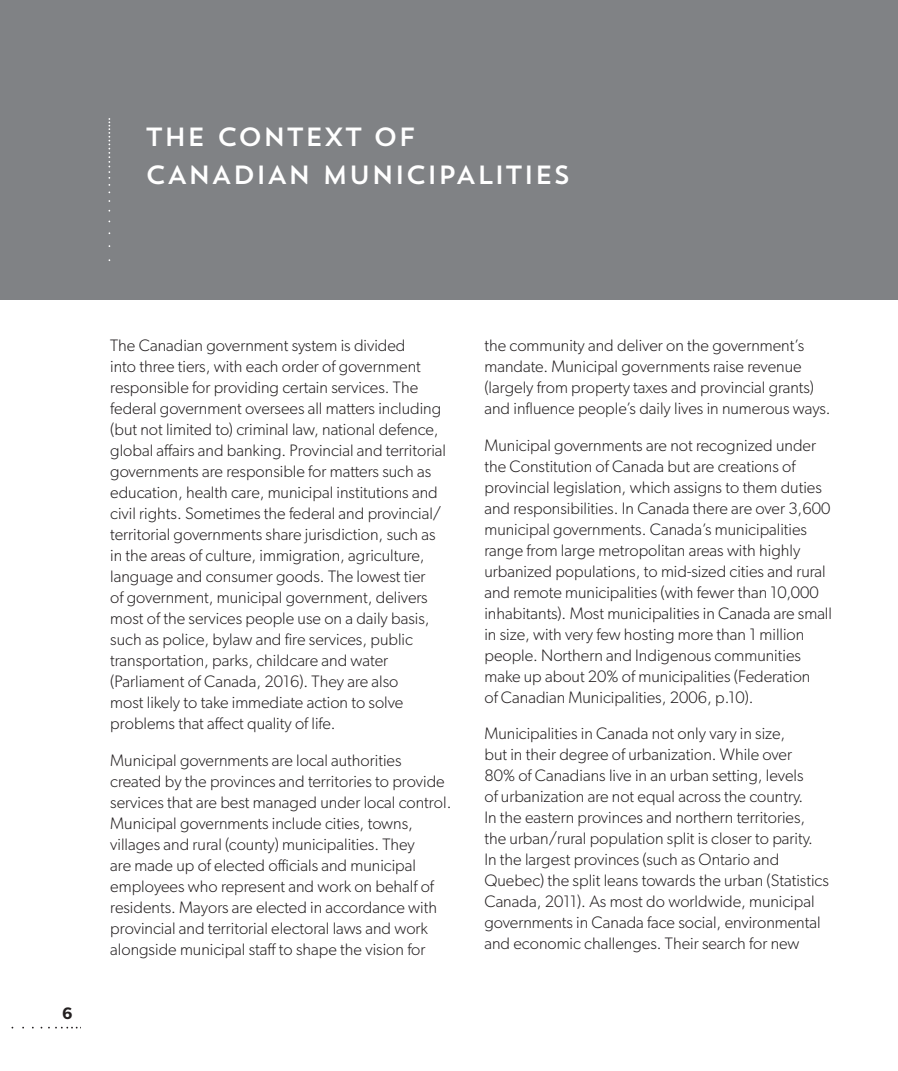
<style>
.page{position:relative;width:898px;height:1071px;background:#fff}
.page>*{position:absolute;margin:0;border:0;box-sizing:border-box;transform-origin:0 0}
.t1{font:26.25px/38.5px "Trend Sans One";color:#fff}
.t2{font:300 16.62px/21px "Gibson";color:#231f20}
.t3{font:600 16.62px "Gibson";color:#231f20}
</style>
<div class="page">
<div style="left:0;top:0;width:898px;height:299px;background:#808285"></div>
<svg style="left:108px;top:118px;width:2px;height:68px"></svg>
<svg style="left:48px;top:1027px;width:30px;height:2px"></svg>
<h1 class="t1" style="left:145px;top:117px;width:427px">THE CONTEXT OF<br>CANADIAN MUNICIPALITIES</h1>
<p class="t3" style="left:62px;top:1003px;width:12px">6</p>
<p class="t2" style="left:110px;top:335px;width:337px">The Canadian government system is divided<br>into three tiers, with each order of government responsible for providing certain services. The federal government oversees all matters including (but not limited to) criminal law, national defence, global affairs and banking. Provincial and territorial governments are responsible for matters such as education, health care, municipal institutions and civil rights. Sometimes the federal and provincial/ territorial governments share jurisdiction, such as in the areas of culture, immigration, agriculture, language and consumer goods. The lowest tier<br>of government, municipal government, delivers most of the services people use on a daily basis, such as police, bylaw and fire services, public transportation, parks, childcare and water (Parliament of Canada, 2016). They are also<br>most likely to take immediate action to solve problems that affect quality of life.</p>
<p class="t2" style="left:110px;top:749px;width:343px">Municipal governments are local authorities created by the provinces and territories to provide services that are best managed under local control.<br>Municipal governments include cities, towns, villages and rural (county) municipalities. They<br>are made up of elected officials and municipal employees who represent and work on behalf of residents. Mayors are elected in accordance with provincial and territorial electoral laws and work alongside municipal staff to shape the vision for</p>
<p class="t2" style="left:484px;top:335px;width:348px">the community and deliver on the government’s mandate. Municipal governments raise revenue (largely from property taxes and provincial grants) and influence people’s daily lives in numerous ways.</p>
<p class="t2" style="left:484px;top:434px;width:349px">Municipal governments are not recognized under the Constitution of Canada but are creations of provincial legislation, which assigns to them duties and responsibilities. In Canada there are over 3,600 municipal governments. Canada’s municipalities range from large metropolitan areas with highly urbanized populations, to mid-sized cities and rural and remote municipalities (with fewer than 10,000 inhabitants). Most municipalities in Canada are small in size, with very few hosting more than 1 million people. Northern and Indigenous communities make up about 20% of municipalities (Federation<br>of Canadian Municipalities, 2006, p.10).</p>
<p class="t2" style="left:484px;top:723px;width:346px">Municipalities in Canada not only vary in size,<br>but in their degree of urbanization. While over<br>80% of Canadians live in an urban setting, levels<br>of urbanization are not equal across the country.<br>In the eastern provinces and northern territories, the urban/rural population split is closer to parity.<br>In the largest provinces (such as Ontario and Quebec) the split leans towards the urban (Statistics Canada, 2011). As most do worldwide, municipal governments in Canada face social, environmental and economic challenges. Their search for new</p>
</div>
